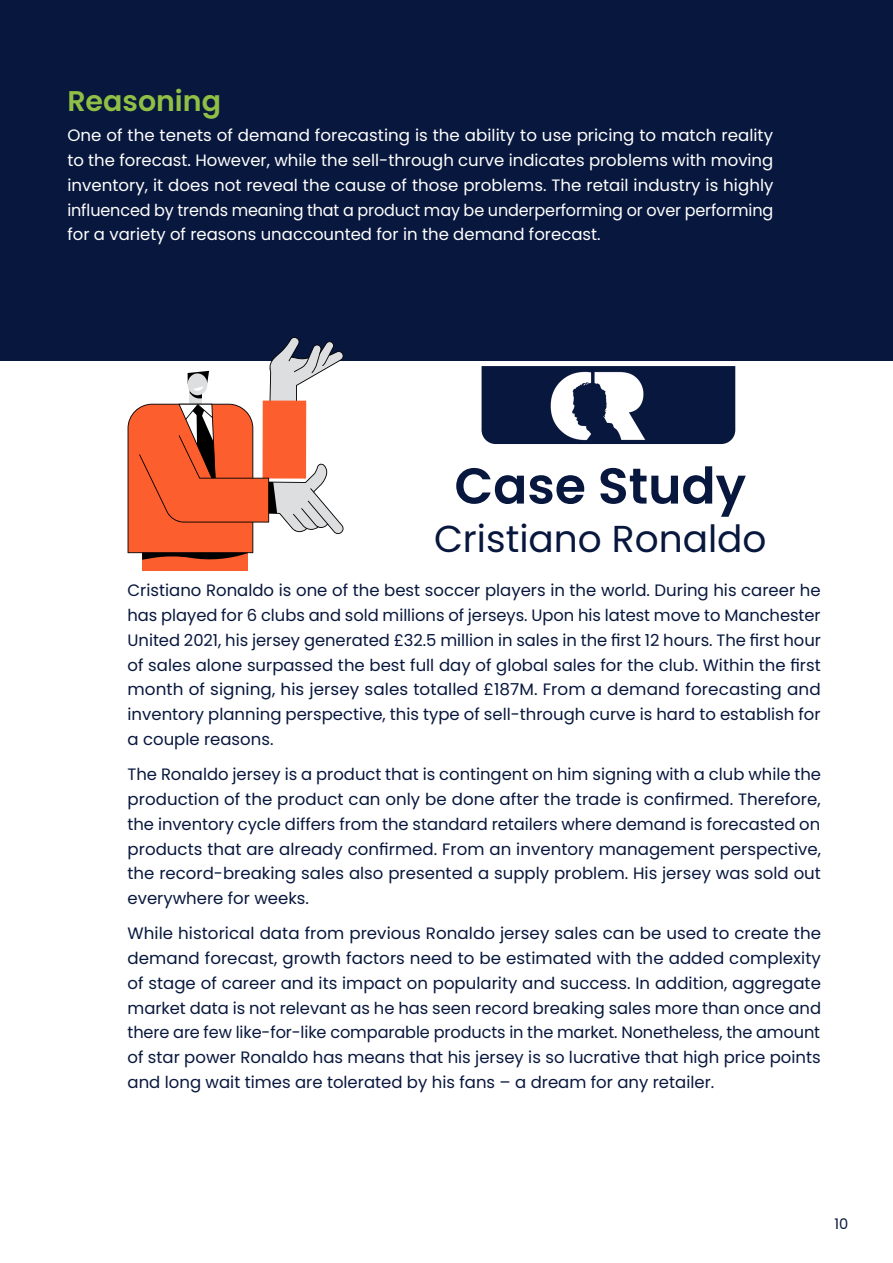
<style>
.page{position:relative;width:893px;height:1263px;background:#fff}
.page>*{position:absolute;margin:0;border:0;box-sizing:border-box;transform-origin:0 0}
.t1{font:600 50.4px "Poppins";color:#08173d}
.t2{font:37.5px "Poppins";color:#08173d}
.t3{font:600 28.5px "Poppins";color:#8fbf45}
.t4{font:16.5px/24.8px "Poppins";color:#08173d;text-align:justify}
.t5{font:16.5px/24.8px "Poppins";color:#fff;text-align:justify}
.t6{font:14.55px "Poppins";color:#08173d}
</style>
<div class="page">
<div style="left:0;top:0;width:893px;height:360px;background:#08173d"></div>
<div style="left:482px;top:366px;width:253px;height:78px;background:#08173d"></div>
<div style="left:142px;top:543px;width:106px;height:28px;background:#fc5e2e"></div>
<svg style="left:128px;top:337px;width:216px;height:223px"></svg>
<img style="left:549px;top:368px;width:99px;height:76px">
<p class="t3" style="left:67px;top:84px;width:155px">Reasoning</p>
<p class="t5" style="left:67px;top:123px;width:708px">One of the tenets of demand forecasting is the ability to use pricing to match reality to the forecast. However, while the sell-through curve indicates problems with moving inventory it, does not reveal the cause of those problems. The retail industry is highly influenced by trends meaning that a product may be underperforming or over performing for a variety of reasons unaccounted for in the demand forecast.</p>
<p class="t1" style="left:454px;top:457px;width:293px">Case Study</p>
<p class="t2" style="left:434px;top:517px;width:334px">Cristiano Ronaldo</p>
<p class="t4" style="left:128px;top:578px;width:695px">Cristiano Ronaldo is one of the best soccer players in the world. During his career he has played for 6 clubs and sold millions of jerseys. Upon his latest move to Manchester United 2021, his jersey generated £32.5 million in sales in the first 12 hours. The first hour of sales alone surpassed the best full day of global sales for the club. Within the first month of signing, his jersey sales totalled £187M. From a demand forecasting and inventory planning perspective, this type of sell-through curve is hard to establish for a couple reasons.</p>
<p class="t4" style="left:128px;top:762px;width:695px">The Ronaldo jersey is a product that is contingent on him signing with a club while the production of the product can only be done after the trade is confirmed. Therefore, the inventory cycle differs from the standard retailers where demand is forecasted on products that are already confirmed. From an inventory management perspective, the record-breaking sales also presented a supply problem. His jersey was sold out everywhere for weeks.</p>
<p class="t4" style="left:128px;top:921px;width:695px">While historical data from previous Ronaldo jersey sales can be used to create the demand forecast, growth factors need to be estimated with the added complexity of stage of career and its impact on popularity and success In. addition, aggregate market data is not relevant as he has seen record breaking sales more than once and there are few like-for-like comparable products in the market. Nonetheless, the amount of star power Ronaldo has means that his jersey is so lucrative that high price points and long wait times are tolerated by his fans – a dream for any retailer.</p>
<p class="t6" style="left:834px;top:1215px;width:15px">10</p>
</div>
